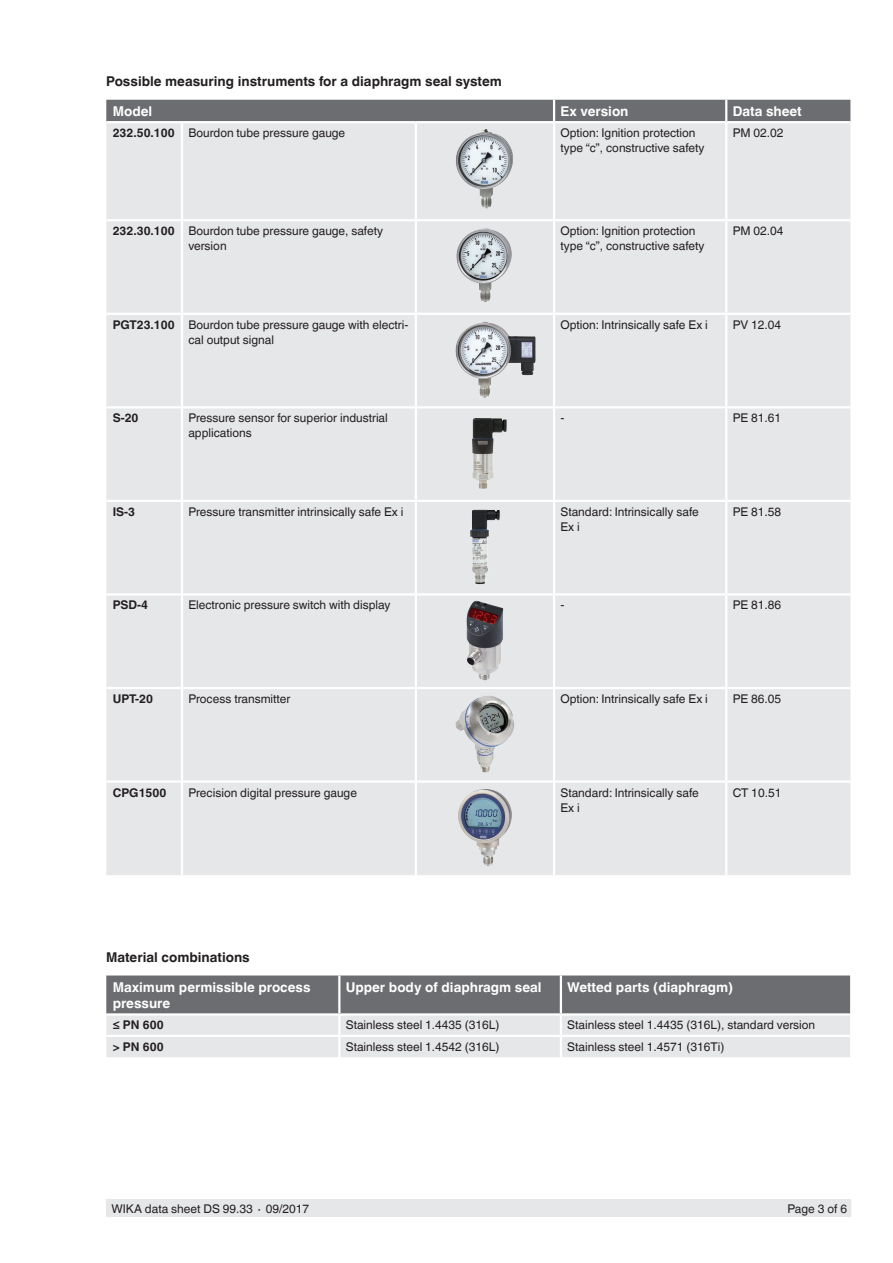
<style>
.page{position:relative;width:893px;height:1263px;background:#fff}
.page>*{position:absolute;margin:0;border:0;box-sizing:border-box;transform-origin:0 0}
.t1{font:700 13.5px/16.5px "Helvetica World";color:#fff}
.t2{font:700 13.5px "Helvetica World";color:#231f20}
.t3{font:12px/15px "Helvetica World";color:#231f20}
.t4{font:700 12px "Helvetica World";color:#231f20}
.s1{font-weight:700}
</style>
<div class="page">
<div style="left:106px;top:1199px;width:744px;height:18px;background:#e6e7e9"></div>
<div style="left:106px;top:100px;width:744px;height:21px;background:#6c6d70"></div>
<div style="left:106px;top:123px;width:744px;height:752px;background:#e6e7e9"></div>
<hr style="left:415px;top:123px;width:2px;height:96px;background:#fff">
<hr style="left:553px;top:123px;width:2px;height:96px;background:#fff">
<hr style="left:725px;top:123px;width:2px;height:96px;background:#fff">
<hr style="left:415px;top:221px;width:2px;height:92px;background:#fff">
<hr style="left:553px;top:221px;width:2px;height:92px;background:#fff">
<hr style="left:725px;top:221px;width:2px;height:92px;background:#fff">
<hr style="left:415px;top:315px;width:2px;height:91px;background:#fff">
<hr style="left:553px;top:315px;width:2px;height:91px;background:#fff">
<hr style="left:725px;top:315px;width:2px;height:91px;background:#fff">
<hr style="left:415px;top:408px;width:2px;height:92px;background:#fff">
<hr style="left:553px;top:408px;width:2px;height:92px;background:#fff">
<hr style="left:725px;top:408px;width:2px;height:92px;background:#fff">
<hr style="left:415px;top:502px;width:2px;height:91px;background:#fff">
<hr style="left:553px;top:502px;width:2px;height:91px;background:#fff">
<hr style="left:725px;top:502px;width:2px;height:91px;background:#fff">
<hr style="left:415px;top:596px;width:2px;height:91px;background:#fff">
<hr style="left:553px;top:596px;width:2px;height:91px;background:#fff">
<hr style="left:725px;top:596px;width:2px;height:91px;background:#fff">
<hr style="left:415px;top:689px;width:2px;height:91px;background:#fff">
<hr style="left:553px;top:689px;width:2px;height:91px;background:#fff">
<hr style="left:725px;top:689px;width:2px;height:91px;background:#fff">
<hr style="left:415px;top:783px;width:2px;height:92px;background:#fff">
<hr style="left:553px;top:783px;width:2px;height:92px;background:#fff">
<hr style="left:725px;top:783px;width:2px;height:92px;background:#fff">
<hr style="left:181px;top:315px;width:2px;height:91px;background:#fff">
<hr style="left:181px;top:408px;width:2px;height:92px;background:#fff">
<hr style="left:181px;top:502px;width:2px;height:91px;background:#fff">
<hr style="left:181px;top:596px;width:2px;height:91px;background:#fff">
<hr style="left:181px;top:689px;width:2px;height:91px;background:#fff">
<hr style="left:181px;top:783px;width:2px;height:92px;background:#fff">
<hr style="left:106px;top:219px;width:76px;height:2px;background:#fff">
<hr style="left:106px;top:313px;width:76px;height:2px;background:#fff">
<hr style="left:106px;top:406px;width:76px;height:2px;background:#fff">
<hr style="left:182px;top:406px;width:234px;height:2px;background:#fff">
<hr style="left:416px;top:406px;width:138px;height:2px;background:#fff">
<hr style="left:554px;top:406px;width:172px;height:2px;background:#fff">
<hr style="left:726px;top:406px;width:124px;height:2px;background:#fff">
<hr style="left:106px;top:500px;width:76px;height:2px;background:#fff">
<hr style="left:182px;top:500px;width:234px;height:2px;background:#fff">
<hr style="left:416px;top:500px;width:138px;height:2px;background:#fff">
<hr style="left:554px;top:500px;width:172px;height:2px;background:#fff">
<hr style="left:726px;top:500px;width:124px;height:2px;background:#fff">
<hr style="left:106px;top:593px;width:76px;height:3px;background:#fff">
<hr style="left:182px;top:593px;width:234px;height:3px;background:#fff">
<hr style="left:416px;top:593px;width:138px;height:3px;background:#fff">
<hr style="left:554px;top:593px;width:172px;height:3px;background:#fff">
<hr style="left:726px;top:593px;width:124px;height:3px;background:#fff">
<hr style="left:106px;top:687px;width:76px;height:2px;background:#fff">
<hr style="left:182px;top:687px;width:234px;height:2px;background:#fff">
<hr style="left:416px;top:687px;width:138px;height:2px;background:#fff">
<hr style="left:554px;top:687px;width:172px;height:2px;background:#fff">
<hr style="left:726px;top:687px;width:124px;height:2px;background:#fff">
<hr style="left:106px;top:780px;width:76px;height:3px;background:#fff">
<hr style="left:182px;top:780px;width:234px;height:3px;background:#fff">
<hr style="left:416px;top:780px;width:138px;height:3px;background:#fff">
<hr style="left:554px;top:780px;width:172px;height:3px;background:#fff">
<hr style="left:726px;top:780px;width:124px;height:3px;background:#fff">
<hr style="left:181px;top:123px;width:2px;height:96px;background:#fff">
<hr style="left:182px;top:219px;width:234px;height:2px;background:#fff">
<hr style="left:181px;top:221px;width:2px;height:92px;background:#fff">
<hr style="left:416px;top:219px;width:138px;height:2px;background:#fff">
<hr style="left:554px;top:219px;width:172px;height:2px;background:#fff">
<hr style="left:726px;top:219px;width:124px;height:2px;background:#fff">
<hr style="left:182px;top:313px;width:234px;height:2px;background:#fff">
<hr style="left:416px;top:313px;width:138px;height:2px;background:#fff">
<hr style="left:554px;top:313px;width:172px;height:2px;background:#fff">
<hr style="left:726px;top:313px;width:124px;height:2px;background:#fff">
<hr style="left:725px;top:100px;width:2px;height:21px;background:#fff">
<hr style="left:553px;top:100px;width:2px;height:21px;background:#fff">
<img style="left:454px;top:129px;width:61px;height:79px">
<img style="left:455px;top:229px;width:59px;height:73px">
<img style="left:454px;top:322px;width:82px;height:76px">
<img style="left:472px;top:418px;width:5px;height:54px">
<img style="left:470px;top:509px;width:30px;height:75px">
<img style="left:465px;top:601px;width:38px;height:79px">
<img style="left:455px;top:695px;width:59px;height:78px">
<img style="left:456px;top:789px;width:57px;height:77px">
<svg style="left:106px;top:975px;width:744px;height:82px;background:#abacaf"></svg>
<hr style="left:338px;top:975px;width:2px;height:38px;background:#fff">
<hr style="left:560px;top:975px;width:2px;height:38px;background:#fff">
<hr style="left:338px;top:1015px;width:2px;height:20px;background:#fff">
<hr style="left:106px;top:1035px;width:233px;height:2px;background:#fff">
<hr style="left:338px;top:1037px;width:2px;height:20px;background:#fff">
<hr style="left:561px;top:1035px;width:289px;height:2px;background:#fff">
<hr style="left:560px;top:1015px;width:2px;height:20px;background:#fff">
<hr style="left:560px;top:1037px;width:2px;height:20px;background:#fff">
<hr style="left:106px;top:1013px;width:233px;height:2px;background:#fff">
<hr style="left:339px;top:1013px;width:222px;height:2px;background:#fff">
<hr style="left:561px;top:1013px;width:289px;height:2px;background:#fff">
<hr style="left:339px;top:1035px;width:222px;height:2px;background:#fff">
<p class="t2" style="left:106px;top:74px;width:397px">Possible measuring instruments for a diaphragm seal system</p>
<p class="t1" style="left:113px;top:103px;width:41px">Model</p>
<p class="t1" style="left:560px;top:103px;width:70px">Ex version</p>
<p class="t1" style="left:733px;top:103px;width:71px">Data sheet</p>
<p class="t3" style="left:113px;top:126px;width:234px"><span class="s1">232.50.100</span> Bourdon tube pressure gauge</p>
<p class="t3" style="left:560px;top:126px;width:145px">Option: Ignition protection type “c”, constructive safety</p>
<p class="t3" style="left:733px;top:126px;width:52px">PM 02.02</p>
<p class="t3" style="left:188px;top:224px;width:196px;text-indent:-76px"><span class="s1">232.30.100</span> Bourdon tube pressure gauge, safety version</p>
<p class="t3" style="left:560px;top:224px;width:145px">Option: Ignition protection type “c”, constructive safety</p>
<p class="t3" style="left:733px;top:224px;width:52px">PM 02.04</p>
<p class="t3" style="left:188px;top:317px;width:221px;text-indent:-76px"><span class="s1">PGT23.100</span> Bourdon tube pressure gauge with electri&shy;cal output signal</p>
<p class="t3" style="left:560px;top:317px;width:149px">Option: Intrinsically safe Ex i</p>
<p class="t3" style="left:733px;top:317px;width:50px">PV 12.04</p>
<p class="t4" style="left:113px;top:411px;width:27px">S-20</p>
<p class="t3" style="left:188px;top:411px;width:201px">Pressure sensor for superior industrial applications</p>
<p class="t3" style="left:560px;top:411px;width:5px">-</p>
<p class="t3" style="left:733px;top:411px;width:50px">PE 81.61</p>
<p class="t4" style="left:113px;top:505px;width:24px">IS-3</p>
<p class="t3" style="left:188px;top:504px;width:217px">Pressure transmitter intrinsically safe Ex i</p>
<p class="t3" style="left:560px;top:504px;width:140px">Standard: Intrinsically safe<br>Ex i</p>
<p class="t3" style="left:733px;top:504px;width:50px">PE 81.58</p>
<p class="t4" style="left:113px;top:598px;width:37px">PSD-4</p>
<p class="t3" style="left:188px;top:598px;width:204px">Electronic pressure switch with display</p>
<p class="t3" style="left:560px;top:598px;width:5px">-</p>
<p class="t3" style="left:733px;top:598px;width:50px">PE 81.86</p>
<p class="t4" style="left:113px;top:692px;width:42px">UPT-20</p>
<p class="t3" style="left:188px;top:691px;width:104px">Process transmitter</p>
<p class="t3" style="left:560px;top:691px;width:149px">Option: Intrinsically safe Ex i</p>
<p class="t3" style="left:733px;top:691px;width:50px">PE 86.05</p>
<p class="t4" style="left:113px;top:785px;width:55px">CPG1500</p>
<p class="t3" style="left:188px;top:785px;width:170px">Precision digital pressure gauge</p>
<p class="t3" style="left:560px;top:785px;width:140px">Standard: Intrinsically safe<br>Ex i</p>
<p class="t3" style="left:733px;top:785px;width:50px">CT 10.51</p>
<p class="t2" style="left:106px;top:950px;width:145px">Material combinations</p>
<p class="t1" style="left:113px;top:979px;width:199px">Maximum permissible process pressure</p>
<p class="t1" style="left:346px;top:979px;width:197px">Upper body of diaphragm seal</p>
<p class="t1" style="left:567px;top:979px;width:167px">Wetted parts (diaphragm)</p>
<p class="t4" style="left:113px;top:1018px;width:52px">≤ PN 600</p>
<p class="t3" style="left:346px;top:1018px;width:155px">Stainless steel 1.4435 (316L)</p>
<p class="t3" style="left:567px;top:1018px;width:249px">Stainless steel 1.4435 (316L), standard version</p>
<p class="t4" style="left:113px;top:1040px;width:52px">&gt; PN 600</p>
<p class="t3" style="left:346px;top:1039px;width:155px">Stainless steel 1.4542 (316L)</p>
<p class="t3" style="left:567px;top:1039px;width:159px">Stainless steel 1.4571 (316Ti)</p>
<p class="t3" style="left:111px;top:1201px;width:199px">WIKA data sheet DS 99.33 ∙ 09/2017</p>
<p class="t3" style="left:788px;top:1201px;width:61px">Page 3 of 6</p>
</div>
